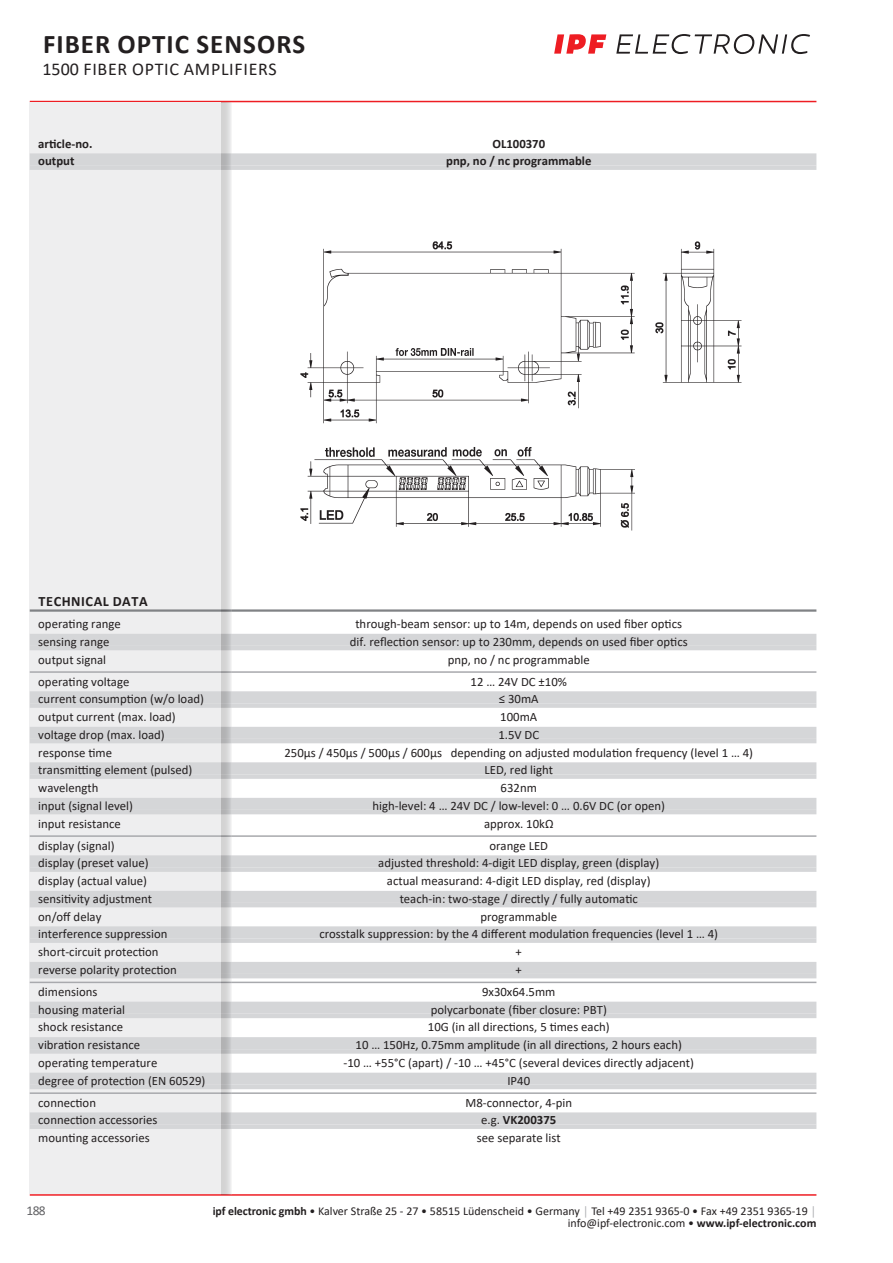
<style>
.page{position:relative;width:893px;height:1263px;background:#fff}
.page>*{position:absolute;margin:0;border:0;box-sizing:border-box;transform-origin:0 0}
.t1{font:700 27px "Calibri";letter-spacing:.04em;color:#231f20}
.t2{font:18px "Calibri";letter-spacing:.04em;color:#231f20}
.t3{font:700 14.25px "Calibri";letter-spacing:.04em;color:#231f20}
.t4{font:13.5px "Calibri";color:#636366}
.t5{font:12.75px "Calibri";color:#231f20}
.t6{font:700 12.75px "Calibri";color:#231f20}
.t7{font:12px/12.6px "Calibri";color:#231f20;text-align:right}
.s1{font-weight:400}
.s2{font-weight:700}
.s3{color:#a8a9ad}
</style>
<div class="page">
<svg style="left:616px;top:34px;width:194px;height:20px"></svg>
<svg style="left:554px;top:34px;width:52px;height:20px"></svg>
<hr style="left:30px;top:1194px;width:786px;height:2px;background:#ee1d23">
<hr style="left:30px;top:101px;width:786px;height:1px;background:#ee1d23">
<div style="left:30px;top:102px;width:191px;height:1092px;background:#eeeeef"></div>
<hr style="left:30px;top:609px;width:786px;height:3px;background:#808285">
<div style="left:30px;top:634px;width:786px;height:12px;background:#d5d6d8"></div>
<hr style="left:30px;top:646px;width:786px;height:4px;background:#d5d6d8">
<hr style="left:30px;top:671px;width:786px;height:2px;background:#a8a9ad">
<div style="left:30px;top:691px;width:786px;height:12px;background:#d5d6d8"></div>
<div style="left:30px;top:703px;width:786px;height:5px;background:#d5d6d8"></div>
<div style="left:30px;top:727px;width:786px;height:12px;background:#d5d6d8"></div>
<hr style="left:30px;top:739px;width:786px;height:4px;background:#d5d6d8">
<div style="left:30px;top:762px;width:786px;height:12px;background:#d5d6d8"></div>
<div style="left:30px;top:774px;width:786px;height:5px;background:#d5d6d8"></div>
<div style="left:30px;top:798px;width:786px;height:12px;background:#d5d6d8"></div>
<hr style="left:30px;top:810px;width:786px;height:4px;background:#d5d6d8">
<hr style="left:30px;top:835px;width:786px;height:2px;background:#a8a9ad">
<div style="left:30px;top:855px;width:786px;height:12px;background:#d5d6d8"></div>
<div style="left:30px;top:867px;width:786px;height:5px;background:#d5d6d8"></div>
<div style="left:30px;top:891px;width:786px;height:12px;background:#d5d6d8"></div>
<hr style="left:30px;top:903px;width:786px;height:4px;background:#d5d6d8">
<div style="left:30px;top:926px;width:786px;height:12px;background:#d5d6d8"></div>
<div style="left:30px;top:938px;width:786px;height:5px;background:#d5d6d8"></div>
<div style="left:30px;top:962px;width:786px;height:12px;background:#d5d6d8"></div>
<hr style="left:30px;top:974px;width:786px;height:4px;background:#d5d6d8">
<hr style="left:30px;top:982px;width:786px;height:1px;background:#a8a9ad">
<div style="left:30px;top:1002px;width:786px;height:12px;background:#d5d6d8"></div>
<hr style="left:30px;top:1014px;width:786px;height:4px;background:#d5d6d8">
<div style="left:30px;top:1037px;width:786px;height:12px;background:#d5d6d8"></div>
<div style="left:30px;top:1049px;width:786px;height:5px;background:#d5d6d8"></div>
<div style="left:30px;top:1073px;width:786px;height:12px;background:#d5d6d8"></div>
<hr style="left:30px;top:1085px;width:786px;height:4px;background:#d5d6d8">
<hr style="left:30px;top:1092px;width:786px;height:2px;background:#a8a9ad">
<div style="left:30px;top:1112px;width:786px;height:12px;background:#d5d6d8"></div>
<div style="left:30px;top:1124px;width:786px;height:5px;background:#d5d6d8"></div>
<div style="left:30px;top:153px;width:786px;height:12px;background:#d5d6d8"></div>
<div style="left:30px;top:165px;width:786px;height:5px;background:#d5d6d8"></div>
<svg style="left:221px;top:102px;width:11px;height:1092px;background:#d5d5d5"></svg>
<img style="left:300px;top:241px;width:442px;height:290px">
<h1 class="t1" style="left:43px;top:25px;width:264px">FIBER OPTIC SENSORS</h1>
<h2 class="t2" style="left:43px;top:57px;width:236px">1500 FIBER OPTIC AMPLIFIERS</h2>
<p class="t6" style="left:38px;top:134px;width:56px">article-no.</p>
<p class="t6" style="left:492px;top:134px;width:54px">OL100370</p>
<p class="t6" style="left:38px;top:152px;width:38px">output</p>
<p class="t6" style="left:446px;top:152px;width:147px">pnp, no / nc programmable</p>
<p class="t3" style="left:39px;top:591px;width:111px">TECHNICAL DATA</p>
<p class="t5" style="left:38px;top:615px;width:84px">operating range</p>
<p class="t5" style="left:355px;top:615px;width:328px">through-beam sensor: up to 14m, depends on used fiber optics</p>
<p class="t5" style="left:38px;top:633px;width:73px">sensing range</p>
<p class="t5" style="left:350px;top:633px;width:339px">dif. reflection sensor: up to 230mm, depends on used fiber optics</p>
<p class="t5" style="left:38px;top:650px;width:69px">output signal</p>
<p class="t5" style="left:448px;top:650px;width:144px">pnp, no / nc programmable</p>
<p class="t5" style="left:38px;top:672px;width:93px">operating voltage</p>
<p class="t5" style="left:471px;top:672px;width:98px">12 … 24V DC ±10%</p>
<p class="t5" style="left:38px;top:690px;width:167px">current consumption (w/o load)</p>
<p class="t5" style="left:499px;top:690px;width:41px">≤ 30mA</p>
<p class="t5" style="left:38px;top:708px;width:139px">output current (max. load)</p>
<p class="t5" style="left:500px;top:708px;width:38px">100mA</p>
<p class="t5" style="left:38px;top:726px;width:128px">voltage drop (max. load)</p>
<p class="t5" style="left:498px;top:726px;width:42px">1.5V DC</p>
<p class="t5" style="left:38px;top:743px;width:75px">response time</p>
<p class="t5" style="left:284px;top:743px;width:470px">250µs / 450µs / 500µs / 600µs depending on adjusted modulation frequency (level 1 … 4)</p>
<p class="t5" style="left:38px;top:761px;width:156px">transmitting element (pulsed)</p>
<p class="t5" style="left:484px;top:761px;width:70px">LED, red light</p>
<p class="t5" style="left:38px;top:779px;width:62px">wavelength</p>
<p class="t5" style="left:501px;top:779px;width:38px">632nm</p>
<p class="t5" style="left:38px;top:797px;width:96px">input (signal level)</p>
<p class="t5" style="left:372px;top:797px;width:294px">high-level: 4 … 24V DC / low-level: 0 … 0.6V DC (or open)</p>
<p class="t5" style="left:38px;top:814px;width:84px">input resistance</p>
<p class="t5" style="left:484px;top:814px;width:71px">approx. 10kΩ</p>
<p class="t5" style="left:38px;top:836px;width:78px">display (signal)</p>
<p class="t5" style="left:489px;top:836px;width:60px">orange LED</p>
<p class="t5" style="left:38px;top:854px;width:112px">display (preset value)</p>
<p class="t5" style="left:378px;top:854px;width:282px">adjusted threshold: 4-digit LED display, green (display)</p>
<p class="t5" style="left:38px;top:872px;width:110px">display (actual value)</p>
<p class="t5" style="left:387px;top:872px;width:265px">actual measurand: 4-digit LED display, red (display)</p>
<p class="t5" style="left:38px;top:890px;width:115px">sensitivity adjustment</p>
<p class="t5" style="left:400px;top:890px;width:240px">teach-in: two-stage / directly / fully automatic</p>
<p class="t5" style="left:38px;top:907px;width:65px">on/off delay</p>
<p class="t5" style="left:480px;top:907px;width:78px">programmable</p>
<p class="t5" style="left:38px;top:925px;width:131px">interference suppression</p>
<p class="t5" style="left:319px;top:925px;width:400px">crosstalk suppression: by the 4 different modulation frequencies (level 1 … 4)</p>
<p class="t5" style="left:38px;top:943px;width:122px">short-circuit protection</p>
<p class="t5" style="left:516px;top:943px;width:8px">+</p>
<p class="t5" style="left:38px;top:961px;width:140px">reverse polarity protection</p>
<p class="t5" style="left:516px;top:961px;width:8px">+</p>
<p class="t5" style="left:38px;top:983px;width:61px">dimensions</p>
<p class="t5" style="left:482px;top:983px;width:75px">9x30x64.5mm</p>
<p class="t5" style="left:38px;top:1000px;width:88px">housing material</p>
<p class="t5" style="left:431px;top:1000px;width:178px">polycarbonate (fiber closure: PBT)</p>
<p class="t5" style="left:38px;top:1018px;width:86px">shock resistance</p>
<p class="t5" style="left:428px;top:1018px;width:183px">10G (in all directions, 5 times each)</p>
<p class="t5" style="left:38px;top:1036px;width:103px">vibration resistance</p>
<p class="t5" style="left:356px;top:1036px;width:328px">10 … 150Hz, 0.75mm amplitude (in all directions, 2 hours each)</p>
<p class="t5" style="left:38px;top:1054px;width:121px">operating temperature</p>
<p class="t5" style="left:343px;top:1054px;width:352px">-10 … +55°C (apart) / -10 … +45°C (several devices directly adjacent)</p>
<p class="t5" style="left:38px;top:1071px;width:169px">degree of protection (EN 60529)</p>
<p class="t5" style="left:507px;top:1071px;width:24px">IP40</p>
<p class="t5" style="left:38px;top:1093px;width:59px">connection</p>
<p class="t5" style="left:465px;top:1093px;width:108px">M8-connector, 4-pin</p>
<p class="t5" style="left:38px;top:1111px;width:121px">connection accessories</p>
<p class="t6" style="left:481px;top:1111px;width:76px"><span class="s1">e.g.</span> VK200375</p>
<p class="t5" style="left:38px;top:1129px;width:113px">mounting accessories</p>
<p class="t5" style="left:477px;top:1129px;width:85px">see separate list</p>
<p class="t4" style="left:27px;top:1201px;width:21px">188</p>
<p class="t7" style="left:213px;top:1204px;width:605px"><span class="s2">ipf electronic gmbh</span> • Kalver Straße 25 - 27 • 58515 Lüdenscheid • Germany <span class="s3">│</span> Tel +49 2351 9365-0 • Fax +49 2351 9365-19 <span class="s3">│ </span>info@ipf-electronic.com • <span class="s2">www.ipf-electronic.com</span></p>
</div>
